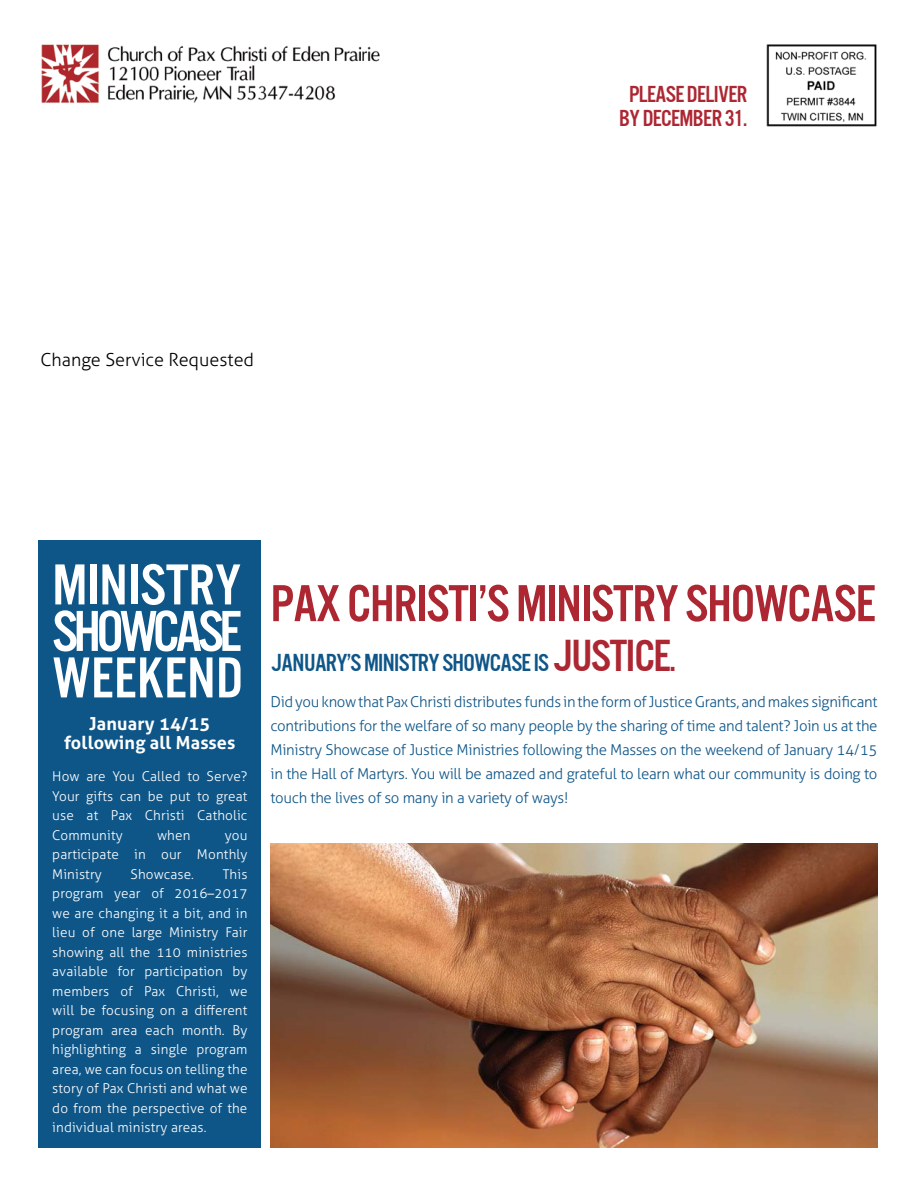
<style>
.page{position:relative;width:918px;height:1188px;background:#fff}
.page>*{position:absolute;margin:0;border:0;box-sizing:border-box;transform-origin:0 0}
.t1{font:60px/46.5px "U.S.101";color:#fff;text-align:justify}
.t2{font:54px "U.S.101";letter-spacing:-.02em;color:#ac2732}
.t3{font:25.5px "U.S.101";letter-spacing:-.025em;color:#0f5688}
.t4{font:24px/24px "U.S.101";letter-spacing:-.025em;color:#ac2732;text-align:center}
.t5{font:700 18px/19.5px "Aller";letter-spacing:.01em;color:#fff;text-align:center}
.t6{font:300 18px "Aller";color:#000}
.t7{font:300 15px/24px "Aller";letter-spacing:-.02em;color:#0f5688;text-align:justify}
.t8{font:300 13.5px/19.5px "Aller";letter-spacing:.01em;color:#fff;text-align:justify}
.s1{font-size:46.5px;color:#ac2732}
.s2{font-size:37.5px;color:#ac2732}
</style>
<div class="page">
<img style="left:766px;top:44px;width:111px;height:83px">
<img style="left:41px;top:44px;width:339px;height:59px">
<img style="left:271px;top:844px;width:607px;height:304px">
<div style="left:39px;top:540px;width:222px;height:608px;background:#0f5688"></div>
<h3 class="t4" style="left:619px;top:82px;width:130px">PLEASE DELIVER<br>BY DECEMBER 31.</h3>
<h3 class="t6" style="left:40px;top:349px;width:215px">Change Service Requested</h3>
<h1 class="t1" style="left:52px;top:561px;width:192px">MINISTRY SHOWCASE WEEKEND</h1>
<h3 class="t5" style="left:64px;top:713px;width:173px">January 14/15 following all Masses</h3>
<p class="t8" style="left:52px;top:767px;width:197px">How are You Called to Serve?<br>Your gifts can be put to great use at Pax Christi Catholic Community</p>
<p class="t8" style="left:157px;top:825px;width:35px">when</p>
<p class="t8" style="left:52px;top:825px;width:197px;text-indent:173px">you participate in our Monthly Ministry</p>
<p class="t8" style="left:52px;top:864px;width:197px;text-indent:170px">This program year of 2016–2017 we are changing it a bit, and in lieu of one large Ministry Fair showing all the 110 ministries available for participation by members of Pax Christi, we will be focusing on a different program area each month. By highlighting a single program area, we can focus on telling the story of Pax Christi and what we do from the perspective of the individual ministry areas.</p>
<p class="t8" style="left:131px;top:864px;width:65px">Showcase.</p>
<h2 class="t2" style="left:271px;top:575px;width:607px">PAX CHRISTI’S MINISTRY SHOWCASE</h2>
<h3 class="t3" style="left:271px;top:649px;width:407px">JANUARY’S MINISTRY SHOWCASE IS <span class="s1">JUSTICE</span><span class="s2">.</span></h3>
<p class="t7" style="left:271px;top:690px;width:609px">Did you know that Pax Christi distributes funds in the form of Justice Grants, and makes significant contributions for the welfare of so many people by the sharing of time and talent? Join us at the Ministry Showcase of Justice Ministries following the Masses on the weekend of January 14/15 in the Hall of Martyrs. You will be amazed and grateful to learn what our community is doing to touch the lives of so many in a variety of ways!</p>
</div>
